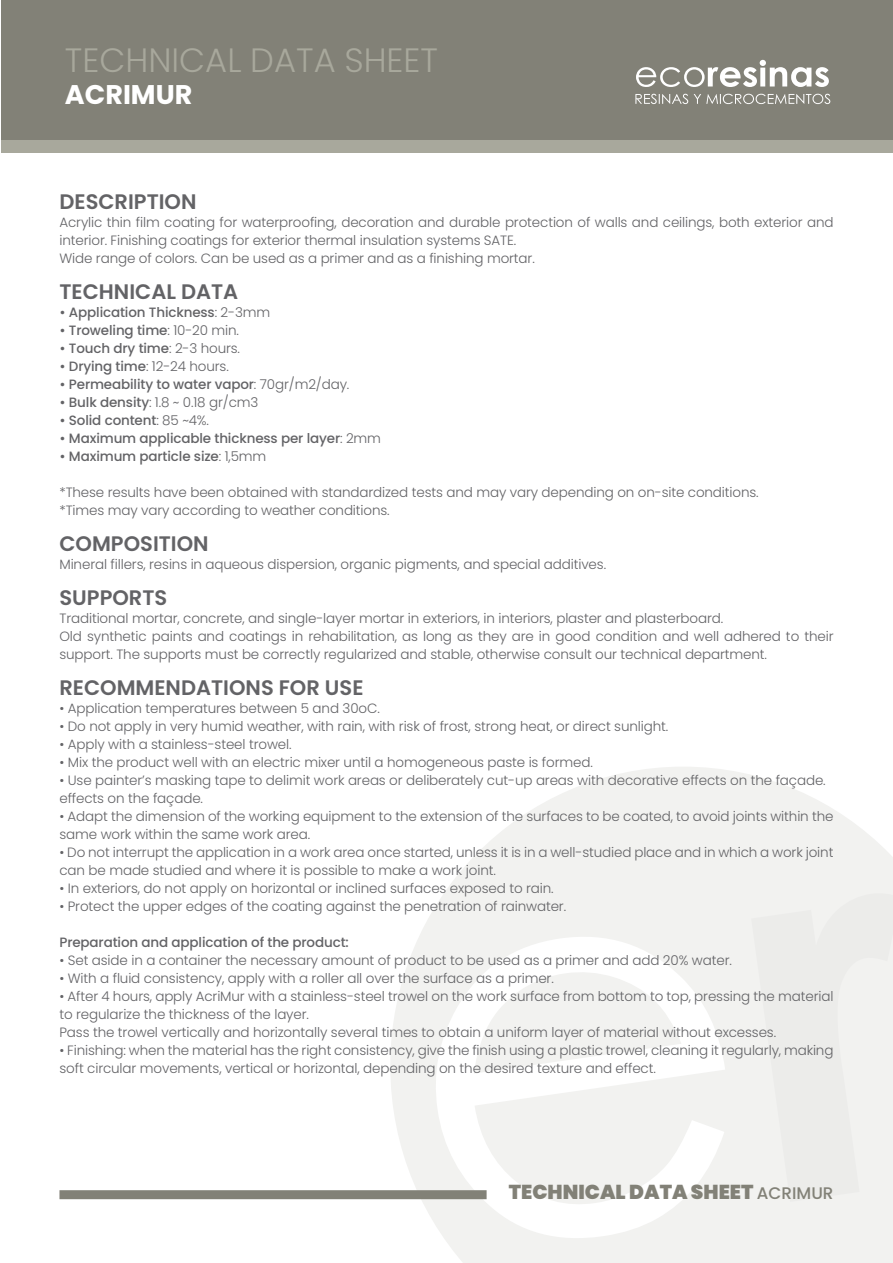
<style>
.page{position:relative;width:893px;height:1263px;background:#fff}
.page>*{position:absolute;margin:0;border:0;box-sizing:border-box;transform-origin:0 0}
.t1{font:300 33.75px "Poppins";color:#a8a89c}
.t2{font:700 27px "Poppins";color:#fff}
.t3{font:600 21px "Poppins";color:#636366}
.t4{font:900 20.1px "Poppins";color:#828177}
.t5{font:300 13.5px/18px "Poppins";letter-spacing:-.01em;color:#636366}
.t6{font:500 13.5px "Poppins";letter-spacing:-.01em;color:#636366}
.s1{font-weight:300}
.s2{font-weight:500}
.s3{font-weight:500;font-size:16.8px}
</style>
<div class="page">
<svg style="left:390px;top:767px;width:503px;height:496px;fill:#f2f2f0"></svg>
<div style="left:751px;top:892px;width:142px;height:310px;background:#ececea"></div>
<svg style="left:432px;top:932px;width:293px;height:311px;fill:#f2f2f0"></svg>
<div style="left:1px;top:0;width:892px;height:140px;background:#828177"></div>
<div style="left:1px;top:140px;width:892px;height:13px;background:#a8a89c"></div>
<svg style="left:636px;top:60px;width:193px;height:27px"></svg>
<svg style="left:635px;top:94px;width:195px;height:10px"></svg>
<div style="left:59px;top:1190px;width:428px;height:9px;background:#828177"></div>
<h1 class="t1" style="left:65px;top:40px;width:375px">TECHNICAL DATA SHEET</h1>
<h2 class="t2" style="left:65px;top:79px;width:129px">ACRIMUR</h2>
<h3 class="t3" style="left:59px;top:190px;width:139px">DESCRIPTION</h3>
<p class="t5" style="left:59px;top:213px;width:776px">Acrylic thin film coating for waterproofing, decoration and durable protection of walls and ceilings, both exterior and interior. Finishing coatings for exterior thermal insulation systems SATE.<br>Wide range of colors. Can be used as a primer and as a finishing mortar.</p>
<h3 class="t3" style="left:59px;top:280px;width:180px">TECHNICAL DATA</h3>
<p class="t6" style="left:59px;top:305px;width:212px">• Application Thickness<span class="s1">: 2-3mm</span></p>
<p class="t6" style="left:59px;top:323px;width:181px">• Troweling time<span class="s1">: 10-20 min.</span></p>
<p class="t6" style="left:59px;top:341px;width:182px">• Touch dry time<span class="s1">: 2-3 hours.</span></p>
<p class="t5" style="left:59px;top:357px;width:171px"><span class="s2">• Drying time</span>: 12-24 hours.</p>
<p class="t6" style="left:59px;top:377px;width:291px">• Permeability to water vapor<span class="s1">: 70gr/m2/day.</span></p>
<p class="t5" style="left:59px;top:393px;width:200px"><span class="s2">• Bulk density</span>: 1.8 ~ 0.18 gr/cm3</p>
<p class="t6" style="left:59px;top:413px;width:151px">• Solid content<span class="s1">: 85 ~4%.</span></p>
<p class="t6" style="left:59px;top:431px;width:323px">• Maximum applicable thickness per layer<span class="s1">: 2mm</span></p>
<p class="t6" style="left:59px;top:449px;width:208px">• Maximum particle size<span class="s1">: 1,5mm</span></p>
<p class="t5" style="left:59px;top:483px;width:701px">*These results have been obtained with standardized tests and may vary depending on on-site conditions. *Times may vary according to weather conditions.</p>
<h3 class="t3" style="left:59px;top:532px;width:151px">COMPOSITION</h3>
<p class="t5" style="left:59px;top:555px;width:548px">Mineral fillers, resins in aqueous dispersion, organic pigments, and special additives.</p>
<h3 class="t3" style="left:59px;top:586px;width:109px">SUPPORTS</h3>
<p class="t5" style="left:59px;top:609px;width:776px">Traditional mortar, concrete, and single-layer mortar in exteriors, in interiors, plaster and plasterboard.<br>Old synthetic paints and coatings in rehabilitation, as long as they are in good condition and well adhered to their support. The supports must be correctly regularized and stable, otherwise consult our technical department.</p>
<h3 class="t3" style="left:59px;top:676px;width:306px">RECOMMENDATIONS FOR USE</h3>
<p class="t5" style="left:59px;top:699px;width:322px">• Application temperatures between 5 and 30oC.</p>
<p class="t5" style="left:59px;top:717px;width:610px">• Do not apply in very humid weather, with rain, with risk of frost, strong heat, or direct sunlight.</p>
<p class="t5" style="left:59px;top:735px;width:234px">• Apply with a stainless-steel trowel.</p>
<p class="t5" style="left:59px;top:753px;width:535px">• Mix the product well with an electric mixer until a homogeneous paste is formed.</p>
<p class="t5" style="left:59px;top:771px;width:768px">• Use painter’s masking tape to delimit work areas or deliberately cut-up areas with decorative effects on the façade. effects on the façade.</p>
<p class="t5" style="left:59px;top:807px;width:775px">• Adapt the dimension of the working equipment to the extension of the surfaces to be coated, to avoid joints within the same work within the same work area.</p>
<p class="t5" style="left:59px;top:843px;width:775px">• Do not interrupt the application in a work area once started, unless it is in a well-studied place and in which a work joint can be made studied and where it is possible to make a work joint.</p>
<p class="t5" style="left:59px;top:879px;width:496px">• In exteriors, do not apply on horizontal or inclined surfaces exposed to rain.</p>
<p class="t5" style="left:59px;top:897px;width:508px">• Protect the upper edges of the coating against the penetration of rainwater.</p>
<p class="t6" style="left:59px;top:935px;width:291px">Preparation and application of the product:</p>
<p class="t5" style="left:59px;top:951px;width:674px">• Set aside in a container the necessary amount of product to be used as a primer and add 20% water.</p>
<p class="t5" style="left:59px;top:969px;width:496px">• With a fluid consistency, apply with a roller all over the surface as a primer.</p>
<p class="t5" style="left:59px;top:987px;width:775px">• After 4 hours, apply AcriMur with a stainless-steel trowel on the work surface from bottom to top, pressing the material to regularize the thickness of the layer.<br>Pass the trowel vertically and horizontally several times to obtain a uniform layer of material without excesses.</p>
<p class="t5" style="left:59px;top:1041px;width:775px">• Finishing: when the material has the right consistency, give the finish using a plastic trowel, cleaning it regularly, making soft circular movements, vertical or horizontal, depending on the desired texture and effect.</p>
<h3 class="t4" style="left:509px;top:1180px;width:326px">TECHNICAL DATA SHEET <span class="s3">ACRIMUR</span></h3>
</div>
